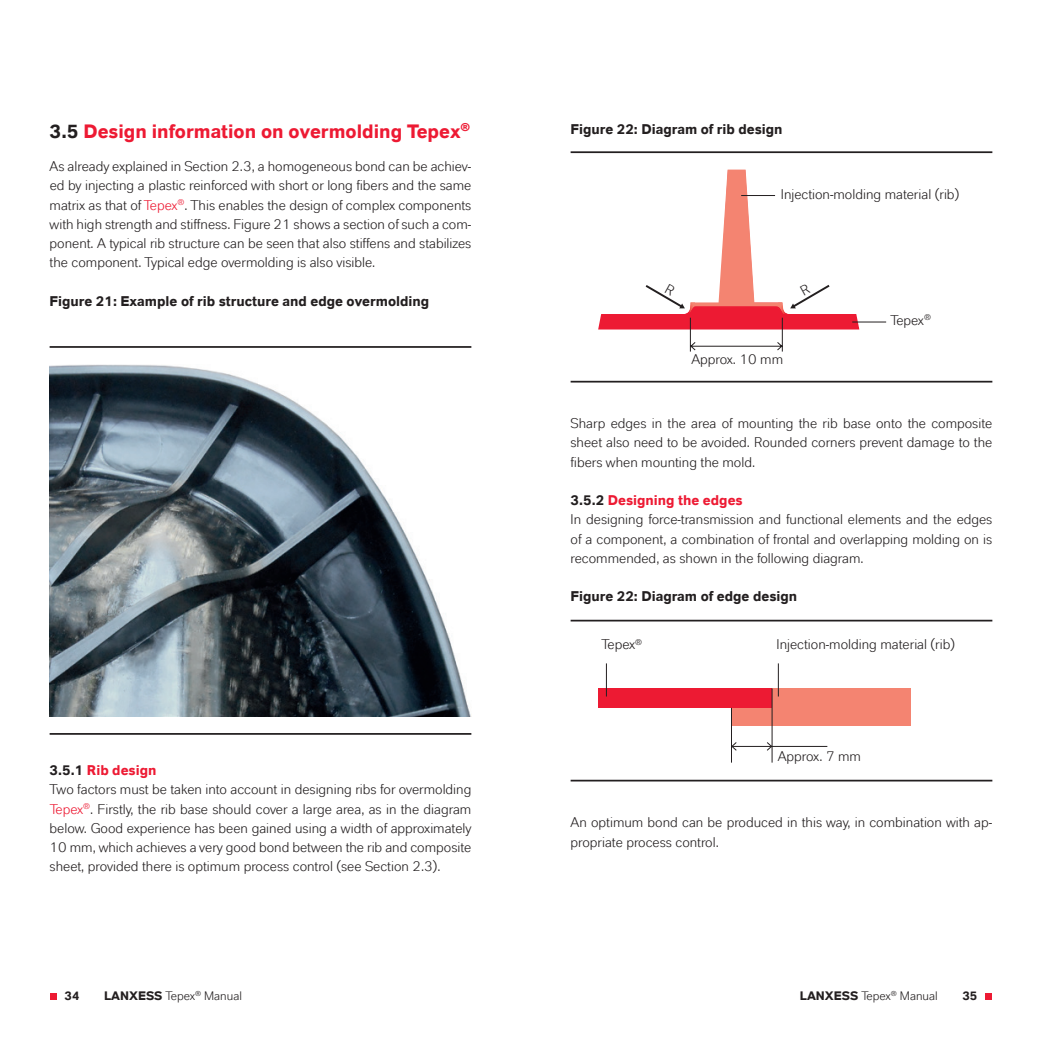
<style>
.page{position:relative;width:1042px;height:1042px;background:#fff}
.page>*{position:absolute;margin:0;border:0;box-sizing:border-box;transform-origin:0 0}
.t1{font:700 19.25px "Lanxess";color:#ed1a33}
.t2{font:14px/19.2px "Lanxess";color:#231f20}
.t3{font:700 14px "Lanxess";color:#231f20}
.t4{font:12.25px "Lanxess";color:#231f20}
.t5{font:700 12.25px "Lanxess";color:#231f20}
.t6{font:8.22px "Lanxess";color:#231f20}
.t7{font:7.17px "Lanxess";color:#231f20}
.s1{color:#231f20}
.s2{color:#ed1a33}
.s3{font-weight:700}
.s4{font-weight:700;color:#ed1a33}
.s5{font-weight:400}
</style>
<div class="page">
<div style="left:985px;top:993px;width:7px;height:7px;background:#ed1a33"></div>
<div style="left:50px;top:993px;width:7px;height:7px;background:#ed1a33"></div>
<img style="left:50px;top:364px;width:421px;height:352px">
<hr style="left:50px;top:346px;width:421px;height:2px;background:#231f20">
<hr style="left:570px;top:151px;width:422px;height:2px;background:#231f20">
<hr style="left:570px;top:620px;width:422px;height:1px;background:#231f20">
<hr style="left:50px;top:733px;width:421px;height:2px;background:#231f20">
<hr style="left:570px;top:381px;width:422px;height:1px;background:#231f20">
<hr style="left:570px;top:780px;width:422px;height:1px;background:#231f20">
<div style="left:731px;top:688px;width:180px;height:37px;background:#f48471"></div>
<div style="left:598px;top:688px;width:174px;height:20px;background:#ed1a33"></div>
<hr style="left:731px;top:708px;width:1px;height:54px;background:#231f20">
<hr style="left:731px;top:746px;width:96px;height:1px;background:#231f20">
<svg style="left:766px;top:688px;width:7px;height:75px"></svg>
<svg style="left:732px;top:742px;width:5px;height:9px"></svg>
<hr style="left:606px;top:663px;width:1px;height:33px;background:#231f20">
<hr style="left:778px;top:663px;width:1px;height:33px;background:#231f20">
<svg style="left:598px;top:169px;width:289px;height:183px"></svg>
<h1 class="t1" style="left:50px;top:120px;width:422px"><span class="s1">3.5</span> Design information on overmolding Tepex<sup>®</sup></h1>
<p class="t2" style="left:50px;top:157px;width:423px;text-align:justify">As already explained in Section 2.3, a homogeneous bond can be achiev&shy;ed by injecting a plastic reinforced with short or long fibers and the same matrix as that of <span class="s2">Tepex</span><sup>®</sup>. This enables the design of complex components with high strength and stiffness. Figure 21 shows a section of such a com&shy;ponent. A typical rib structure can be seen that also stiffens and stabilizes the component. Typical edge overmolding is also visible.</p>
<p class="t3" style="left:50px;top:293px;width:381px">Figure 21: Example of rib structure and edge overmolding</p>
<p class="t2" style="left:50px;top:760px;width:423px"><span class="s3">3.5.1</span> <span class="s4">Rib design<br></span>Two factors must be taken into account in designing ribs for overmolding <span class="s2">Tepex</span><sup>®</sup>. Firstly, the rib base should cover a large area, as in the diagram below. Good experience has been gained using a width of approximately 10 mm, which achieves a very good bond between the rib and composite sheet, provided there is optimum process control (see Section 2.3).</p>
<p class="t3" style="left:570px;top:121px;width:213px">Figure 22: Diagram of rib design</p>
<p class="t2" style="left:781px;top:184px;width:180px">Injection-molding material (rib)</p>
<p class="t2" style="left:691px;top:349px;width:93px">Approx. 10 mm</p>
<p class="t2" style="left:890px;top:311px;width:42px">Tepex<sup>®</sup></p>
<p class="t2" style="left:570px;top:414px;width:423px;text-align:justify">Sharp edges in the area of mounting the rib base onto the composite sheet also need to be avoided. Rounded corners prevent damage to the fibers when mounting the mold.</p>
<p class="t2" style="left:570px;top:491px;width:423px"><span class="s3">3.5.2</span> <span class="s4">Designing the edges<br></span>In designing force-transmission and functional elements and the edges of a component, a combination of frontal and overlapping molding on is recommended, as shown in the following diagram.</p>
<p class="t3" style="left:570px;top:588px;width:228px">Figure 22: Diagram of edge design</p>
<p class="t2" style="left:601px;top:635px;width:35px">Tepex</p>
<p class="t2" style="left:776px;top:635px;width:180px">Injection-molding material (rib)</p>
<p class="t6" style="left:635px;top:637px;width:8px">®</p>
<p class="t2" style="left:778px;top:746px;width:85px">Approx. 7 mm</p>
<p class="t2" style="left:570px;top:813px;width:423px">An optimum bond can be produced in this way, in combination with ap&shy;propriate process control.</p>
<p class="t5" style="left:64px;top:988px;width:17px">34</p>
<p class="t4" style="left:104px;top:988px;width:139px"><span class="s3">LANXESS</span> Tepex<sup>®</sup> Manual</p>
<p class="t4" style="left:900px;top:988px;width:39px">Manual</p>
<p class="t7" style="left:891px;top:989px;width:8px">®</p>
<p class="t5" style="left:800px;top:988px;width:92px">LANXESS <span class="s5">Tepex</span></p>
<p class="t5" style="left:962px;top:988px;width:17px">35</p>
</div>
